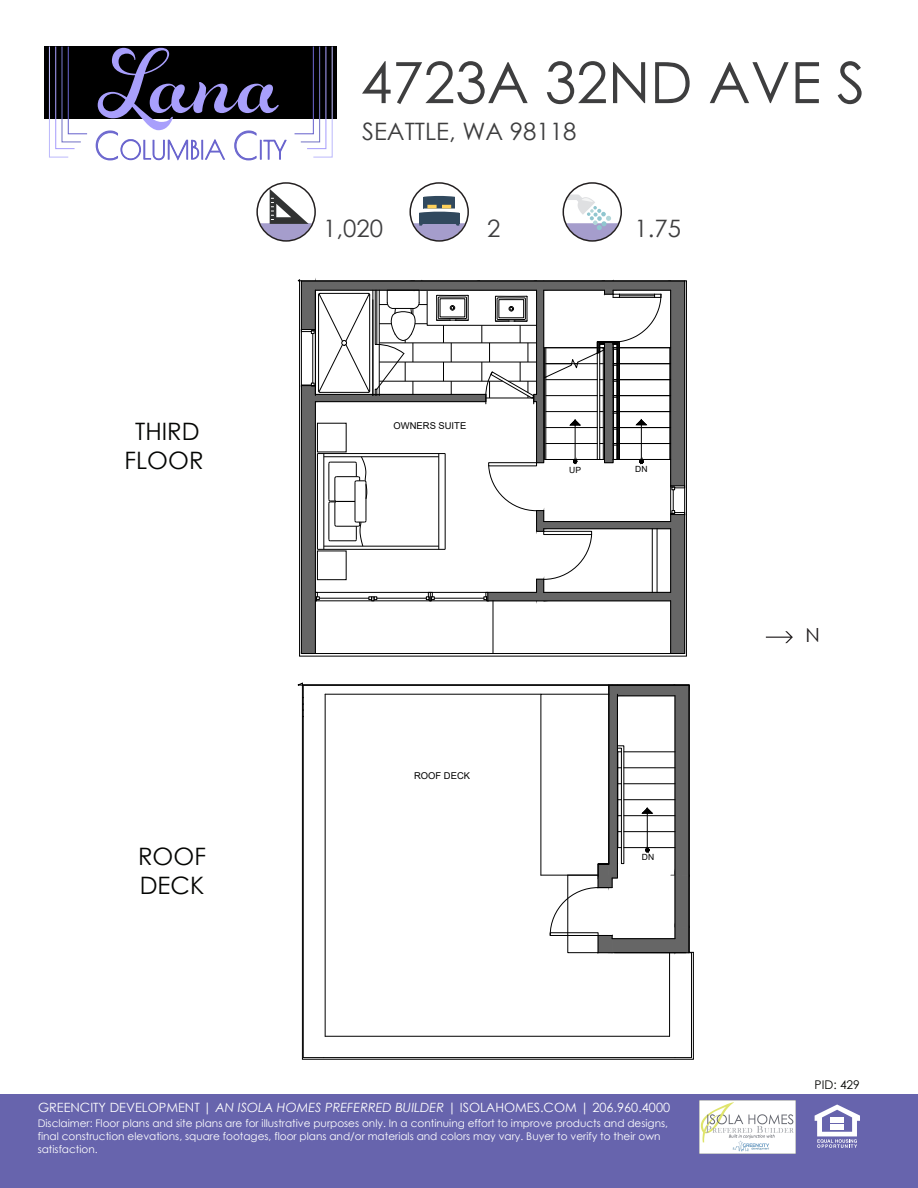
<style>
.page{position:relative;width:918px;height:1188px;background:#fff}
.page>*{position:absolute;margin:0;border:0;box-sizing:border-box;transform-origin:0 0}
.t1{font:109.2px "Rosarian";color:#a89ffc}
.t2{font:57px "Century Gothic";color:#3e3e3f}
.t3{font:24px "Century Gothic";color:#3e3e3f}
.t4{font:24px/28.8px "Century Gothic";color:#040503;text-align:center}
.t5{font:19.5px "Century Gothic";color:#231f20}
.t6{font:12.75px "Century Gothic";color:#fff}
.t7{font:12px "Century Gothic";color:#040503}
.t8{font:10.5px/12.6px "Century Gothic";color:#fff}
.t9{font:9.45px "Arial";color:#000}
.t10{font:8.55px "Arial";color:#000}
.s1{font-style:italic}
</style>
<div class="page">
<div style="left:0;top:1094px;width:918px;height:94px;background:#6764ad"></div>
<svg style="left:815px;top:1105px;width:45px;height:43px"></svg>
<div style="left:830px;top:1117px;width:14px;height:6px;background:#fff"></div>
<div style="left:830px;top:1125px;width:14px;height:5px;background:#fff"></div>
<div style="left:563px;top:182px;width:59px;height:60px;border:2px solid #231f20;border-radius:50%"></div>
<svg style="left:566px;top:194px;width:52px;height:47px"></svg>
<div style="left:409px;top:182px;width:60px;height:60px;border:2px solid #231f20;border-radius:50%"></div>
<svg style="left:413px;top:196px;width:52px;height:45px"></svg>
<div style="left:256px;top:182px;width:60px;height:60px;border:2px solid #231f20;border-radius:50%"></div>
<svg style="left:260px;top:189px;width:52px;height:52px"></svg>
<img style="left:700px;top:1100px;width:95px;height:54px">
<svg style="left:766px;top:631px;width:27px;height:12px"></svg>
<div style="left:44px;top:47px;width:293px;height:72px;background:#000"></div>
<svg style="left:96px;top:131px;width:129px;height:29px"></svg>
<svg style="left:234px;top:131px;width:53px;height:29px"></svg>
<svg style="left:48px;top:46px;width:40px;height:112px"></svg>
<svg style="left:293px;top:46px;width:40px;height:112px"></svg>
<svg style="left:297px;top:279px;width:390px;height:378px"></svg>
<svg style="left:297px;top:682px;width:397px;height:378px"></svg>
<h1 class="t1" style="left:98px;top:11px;width:187px">Lana</h1>
<h2 class="t2" style="left:361px;top:43px;width:506px">4723A 32ND AVE S</h2>
<h3 class="t3" style="left:362px;top:114px;width:216px">SEATTLE, WA 98118</h3>
<h3 class="t3" style="left:323px;top:212px;width:61px">1,020</h3>
<h3 class="t3" style="left:487px;top:212px;width:15px">2</h3>
<h3 class="t3" style="left:635px;top:212px;width:48px">1.75</h3>
<h3 class="t4" style="left:125px;top:416px;width:81px">THIRD<br>FLOOR</h3>
<h3 class="t4" style="left:138px;top:842px;width:69px;text-align:left">ROOF<br>DECK</h3>
<p class="t9" style="left:394px;top:420px;width:74px">OWNERS SUITE</p>
<p class="t10" style="left:569px;top:464px;width:13px">UP</p>
<p class="t10" style="left:635px;top:463px;width:14px">DN</p>
<p class="t9" style="left:414px;top:769px;width:57px">ROOF DECK</p>
<p class="t10" style="left:642px;top:851px;width:14px">DN</p>
<h3 class="t5" style="left:806px;top:622px;width:16px">N</h3>
<p class="t7" style="left:815px;top:1076px;width:47px">PID: 429</p>
<p class="t6" style="left:38px;top:1099px;width:634px">GREENCITY DEVELOPMENT | <span class="s1">AN ISOLA HOMES PREFERRED BUILDER</span> | ISOLAHOMES.COM | 206.960.4000</p>
<p class="t8" style="left:38px;top:1117px;width:632px">Disclaimer: Floor plans and site plans are for illustrative purposes only. In a continuing effort to improve products and designs, final construction elevations, square footages, floor plans and/or materials and colors may vary. Buyer to verify to their own satisfaction.</p>
</div>
